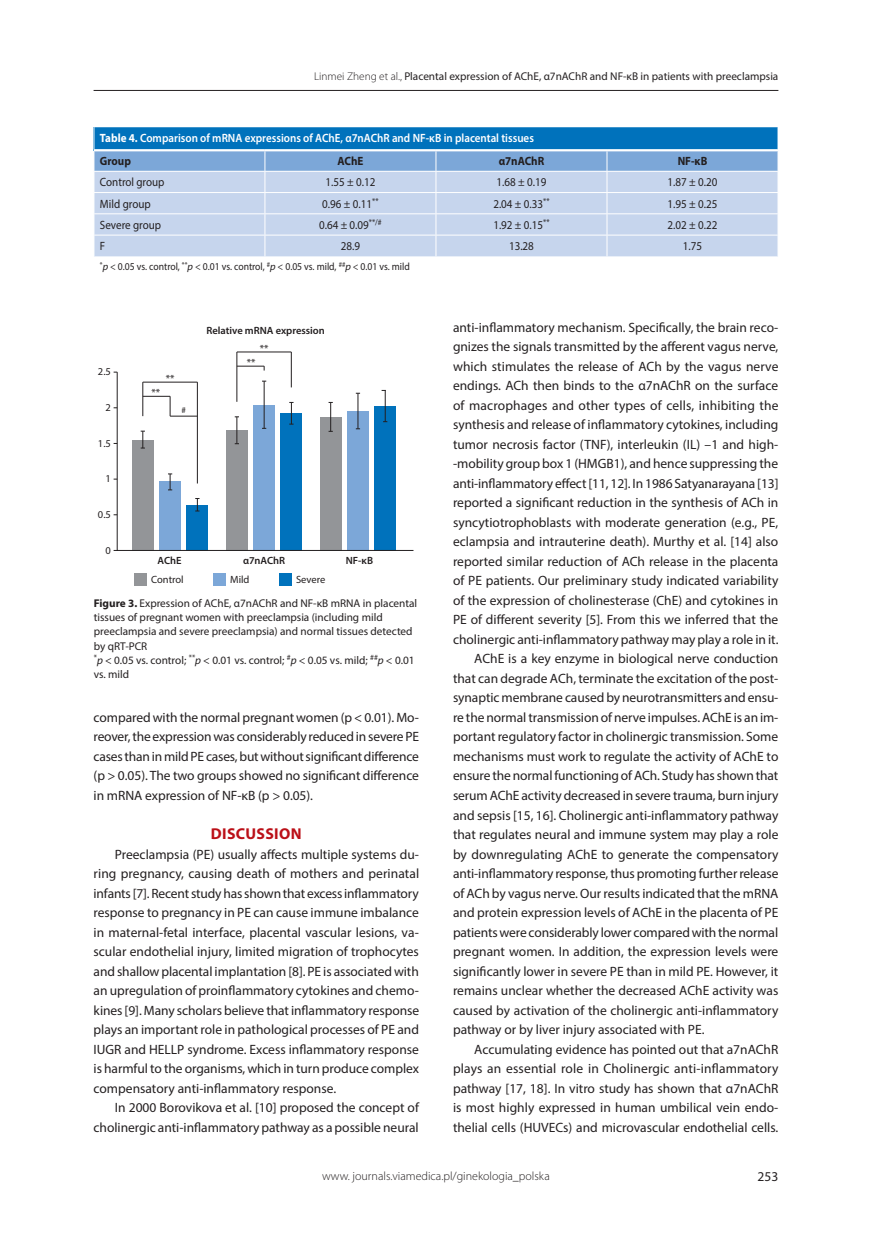
<style>
.page{position:relative;width:872px;height:1234px;background:#fff}
.page>*{position:absolute;margin:0;border:0;box-sizing:border-box;transform-origin:0 0}
._05_-_Srodtytul_1{font:700 15.75px "Myriad Pro";letter-spacing:.02em;color:#bb1018}
._08_-_Tekst{font:13.5px/19.5px "Myriad Pro";color:#231f20;text-align:justify}
._24_-_Tabela_-_tekst{font:12px "Myriad Pro";color:#231f20;scale:.92 1}
._22_-_Tabela_-_tytuł{font:600 12px "Myriad Pro";color:#fff;scale:.92 1}
.t1{font:300 12px "Myriad Pro";color:#231f20}
._23_-_Tabela_-_nagłó{font:700 12px "Myriad Pro";color:#231f20;scale:.92 1}
._21_-_Rycina_-_podpi{font:11.25px/14.2px "Myriad Pro";color:#231f20}
._25_-_Tabela_-_przyp{font:10.5px "Myriad Pro";color:#231f20;scale:.92 1}
.t2{font:600 10.5px "Myriad Pro";color:#231f20}
._25_-_Tabela_-_przyp-2{font:10.5px "Myriad Pro";color:#231f20}
.t3{font:9px "Myriad Pro";color:#231f20}
.s1{font-weight:300}
.s2{font-weight:700}
.s3{font-style:italic}
</style>
<div class="page">
<hr style="left:94px;top:90px;width:684px;height:1px;background:#231f20">
<svg style="left:94px;top:127px;width:684px;height:129px;background:#9bbee2"></svg>
<hr style="left:94px;top:149px;width:171px;height:2px;background:#fff">
<hr style="left:265px;top:149px;width:171px;height:2px;background:#fff">
<hr style="left:436px;top:149px;width:171px;height:2px;background:#fff">
<hr style="left:607px;top:149px;width:171px;height:2px;background:#fff">
<svg style="left:116px;top:371px;width:298px;height:180px"></svg>
<hr style="left:143px;top:381px;width:54px;height:1px;background:#231f20">
<hr style="left:237px;top:351px;width:54px;height:1px;background:#231f20">
<hr style="left:142px;top:382px;width:1px;height:34px;background:#231f20">
<hr style="left:197px;top:382px;width:1px;height:101px;background:#231f20">
<hr style="left:236px;top:352px;width:1px;height:50px;background:#231f20">
<hr style="left:291px;top:352px;width:1px;height:35px;background:#231f20">
<svg style="left:143px;top:396px;width:54px;height:20px"></svg>
<svg style="left:237px;top:366px;width:28px;height:4px"></svg>
<div style="left:134px;top:573px;width:13px;height:12px;background:#939598"></div>
<div style="left:213px;top:573px;width:13px;height:12px;background:#7ca7d8"></div>
<div style="left:279px;top:573px;width:12px;height:12px;background:#0072bc"></div>
<p class="_21_-_Rycina_-_podpi" style="left:314px;top:69px;width:466px"><span class="s1">Linmei Zheng et al.,</span> Placental expression of AChE, α7nAChR and NF-κB in patients with preeclampsia</p>
<p class="_22_-_Tabela_-_tytuł" style="left:100px;top:130px;width:473px"><span class="s2">Table 4.</span> Comparison of mRNA expressions of AChE, α7nAChR and NF-κB in placental tissues</p>
<p class="_23_-_Tabela_-_nagłó" style="left:100px;top:153px;width:35px">Group</p>
<p class="_23_-_Tabela_-_nagłó" style="left:337px;top:153px;width:30px">AChE</p>
<p class="_23_-_Tabela_-_nagłó" style="left:499px;top:153px;width:51px">α7nAChR</p>
<p class="_23_-_Tabela_-_nagłó" style="left:677px;top:153px;width:34px">NF-κB</p>
<p class="_24_-_Tabela_-_tekst" style="left:100px;top:175px;width:72px">Control group</p>
<p class="_24_-_Tabela_-_tekst" style="left:325px;top:175px;width:56px">1.55 ± 0.12</p>
<p class="_24_-_Tabela_-_tekst" style="left:496px;top:175px;width:56px">1.68 ± 0.19</p>
<p class="_24_-_Tabela_-_tekst" style="left:667px;top:175px;width:56px">1.87 ± 0.20</p>
<p class="_24_-_Tabela_-_tekst" style="left:100px;top:196px;width:57px">Mild group</p>
<p class="_24_-_Tabela_-_tekst" style="left:322px;top:196px;width:63px">0.96 ± 0.11<sup>**</sup></p>
<p class="_24_-_Tabela_-_tekst" style="left:493px;top:196px;width:63px">2.04 ± 0.33<sup>**</sup></p>
<p class="_24_-_Tabela_-_tekst" style="left:667px;top:196px;width:56px">1.95 ± 0.25</p>
<p class="_24_-_Tabela_-_tekst" style="left:100px;top:217px;width:68px">Severe group</p>
<p class="_24_-_Tabela_-_tekst" style="left:319px;top:217px;width:70px">0.64 ± 0.09<sup>**/#</sup></p>
<p class="_24_-_Tabela_-_tekst" style="left:493px;top:217px;width:63px">1.92 ± 0.15<sup>**</sup></p>
<p class="_24_-_Tabela_-_tekst" style="left:667px;top:217px;width:56px">2.02 ± 0.22</p>
<p class="_24_-_Tabela_-_tekst" style="left:100px;top:239px;width:7px">F</p>
<p class="_24_-_Tabela_-_tekst" style="left:341px;top:239px;width:22px">28.9</p>
<p class="_24_-_Tabela_-_tekst" style="left:509px;top:239px;width:29px">13.28</p>
<p class="_24_-_Tabela_-_tekst" style="left:683px;top:239px;width:22px">1.75</p>
<p class="_25_-_Tabela_-_przyp" style="left:100px;top:260px;width:338px"><sup>*</sup><span class="s3">p</span> &lt; 0.05 vs. control, <sup>**</sup><span class="s3">p</span> &lt; 0.01 vs. control, <sup>#</sup><span class="s3">p</span> &lt; 0.05 vs. mild, <sup>##</sup><span class="s3">p</span> &lt; 0.01 vs. mild</p>
<p class="t2" style="left:206px;top:323px;width:120px">Relative mRNA expression</p>
<p class="_25_-_Tabela_-_przyp-2" style="left:260px;top:342px;width:10px">**</p>
<p class="_25_-_Tabela_-_przyp-2" style="left:98px;top:365px;width:14px">2.5</p>
<p class="_25_-_Tabela_-_przyp-2" style="left:106px;top:401px;width:7px">2</p>
<p class="_25_-_Tabela_-_przyp-2" style="left:98px;top:436px;width:14px">1.5</p>
<p class="_25_-_Tabela_-_przyp-2" style="left:106px;top:472px;width:7px">1</p>
<p class="_25_-_Tabela_-_przyp-2" style="left:98px;top:508px;width:14px">0.5</p>
<p class="_25_-_Tabela_-_przyp-2" style="left:106px;top:543px;width:7px">0</p>
<p class="_25_-_Tabela_-_przyp-2" style="left:166px;top:372px;width:10px">**</p>
<p class="_25_-_Tabela_-_przyp-2" style="left:152px;top:386px;width:10px">**</p>
<p class="t3" style="left:181px;top:404px;width:6px">#</p>
<p class="_25_-_Tabela_-_przyp-2" style="left:247px;top:356px;width:10px">**</p>
<p class="t2" style="left:158px;top:553px;width:26px">AChE</p>
<p class="t2" style="left:243px;top:553px;width:44px">α7nAChR</p>
<p class="_25_-_Tabela_-_przyp-2" style="left:151px;top:573px;width:34px">Control</p>
<p class="_25_-_Tabela_-_przyp-2" style="left:230px;top:573px;width:21px">Mild</p>
<p class="_25_-_Tabela_-_przyp-2" style="left:296px;top:573px;width:31px">Severe</p>
<p class="t2" style="left:346px;top:553px;width:29px">NF-κB</p>
<p class="_21_-_Rycina_-_podpi" style="left:94px;top:595px;width:325px"><span class="s2">Figure 3.</span> Expression of AChE, α7nAChR and NF-κB mRNA in placental tissues of pregnant women with preeclampsia (including mild preeclampsia and severe preeclampsia) and normal tissues detected by qRT-PCR<br><sup>*</sup><span class="s3">p</span> &lt; 0.05 vs. control; <sup>**</sup><span class="s3">p</span> &lt; 0.01 vs. control; <sup>#</sup><span class="s3">p</span> &lt; 0.05 vs. mild; <sup>##</sup><span class="s3">p</span> &lt; 0.01 vs. mild</p>
<p class="_08_-_Tekst" style="left:94px;top:707px;width:327px">compared with the normal pregnant women (p &lt; 0.01). Mo&shy;reover, the expression was considerably reduced in severe PE cases than in mild PE cases, but without significant difference (p &gt; 0.05). The two groups showed no significant difference in mRNA expression of NF-κB (p &gt; 0.05).</p>
<p class="_05_-_Srodtytul_1" style="left:211px;top:823px;width:92px">DISCUSSION</p>
<p class="_08_-_Tekst" style="left:94px;top:843px;width:327px;text-indent:21px">Preeclampsia (PE) usually affects multiple systems du&shy;ring pregnancy, causing death of mothers and perinatal infants [7]. Recent study has shown that excess inflammatory response to pregnancy in PE can cause immune imbalance in maternal-fetal interface, placental vascular lesions, va&shy;scular endothelial injury, limited migration of trophocytes and shallow placental implantation [8]. PE is associated with an upregulation of proinflammatory cytokines and chemo&shy;kines [9]. Many scholars believe that inflammatory response plays an important role in pathological processes of PE and IUGR and HELLP syndrome. Excess inflammatory response is harmful to the organisms, which in turn produce complex compensatory anti-inflammatory response.</p>
<p class="_08_-_Tekst" style="left:94px;top:1097px;width:327px;text-align:right">In 2000 Borovikova et al. [10] proposed the concept of cholinergic anti-inflammatory pathway as a possible neural</p>
<p class="_08_-_Tekst" style="left:453px;top:317px;width:327px">anti-inflammatory mechanism. Specifically, the brain reco&shy;gnizes the signals transmitted by the afferent vagus nerve, which stimulates the release of ACh by the vagus nerve endings. ACh then binds to the α7nAChR on the surface of macrophages and other types of cells, inhibiting the synthesis and release of inflammatory cytokines, including tumor necrosis factor (TNF), interleukin (IL) –1 and high--mobility group box 1 (HMGB1), and hence suppressing the anti-inflammatory effect [11, 12]. In 1986 Satyanarayana [13] reported a significant reduction in the synthesis of ACh in syncytiotrophoblasts with moderate generation (e.g., PE, eclampsia and intrauterine death). Murthy et al. [14] also reported similar reduction of ACh release in the placenta of PE patients. Our preliminary study indicated variability of the expression of cholinesterase (ChE) and cytokines in PE of different severity [5]. From this we inferred that the cholinergic anti-inflammatory pathway may play a role in it.</p>
<p class="_08_-_Tekst" style="left:453px;top:648px;width:327px;text-indent:21px">AChE is a key enzyme in biological nerve conduction that can degrade ACh, terminate the excitation of the post&shy;synaptic membrane caused by neurotransmitters and ensu&shy;re the normal transmission of nerve impulses. AChE is an im&shy;portant regulatory factor in cholinergic transmission. Some mechanisms must work to regulate the activity of AChE to ensure the normal functioning of ACh. Study has shown that serum AChE activity decreased in severe trauma, burn injury and sepsis [15, 16]. Cholinergic anti-inflammatory pathway that regulates neural and immune system may play a role by downregulating AChE to generate the compensatory anti-inflammatory response, thus promoting further release of ACh by vagus nerve. Our results indicated that the mRNA and protein expression levels of AChE in the placenta of PE patients were considerably lower compared with the normal pregnant women. In addition, the expression levels were significantly lower in severe PE than in mild PE. However, it remains unclear whether the decreased AChE activity was caused by activation of the cholinergic anti-inflammatory pathway or by liver injury associated with PE.</p>
<p class="_08_-_Tekst" style="left:453px;top:1038px;width:327px;text-indent:21px">Accumulating evidence has pointed out that a7nAChR plays an essential role in Cholinergic anti-inflammatory pathway [17, 18]. In vitro study has shown that α7nAChR is most highly expressed in human umbilical vein endo&shy;thelial cells (HUVECs) and microvascular endothelial cells.</p>
<p class="t1" style="left:322px;top:1169px;width:229px">www. journals.viamedica.pl/ginekologia_polska</p>
<p class="_08_-_Tekst" style="left:757px;top:1166px;width:22px">253</p>
</div>
